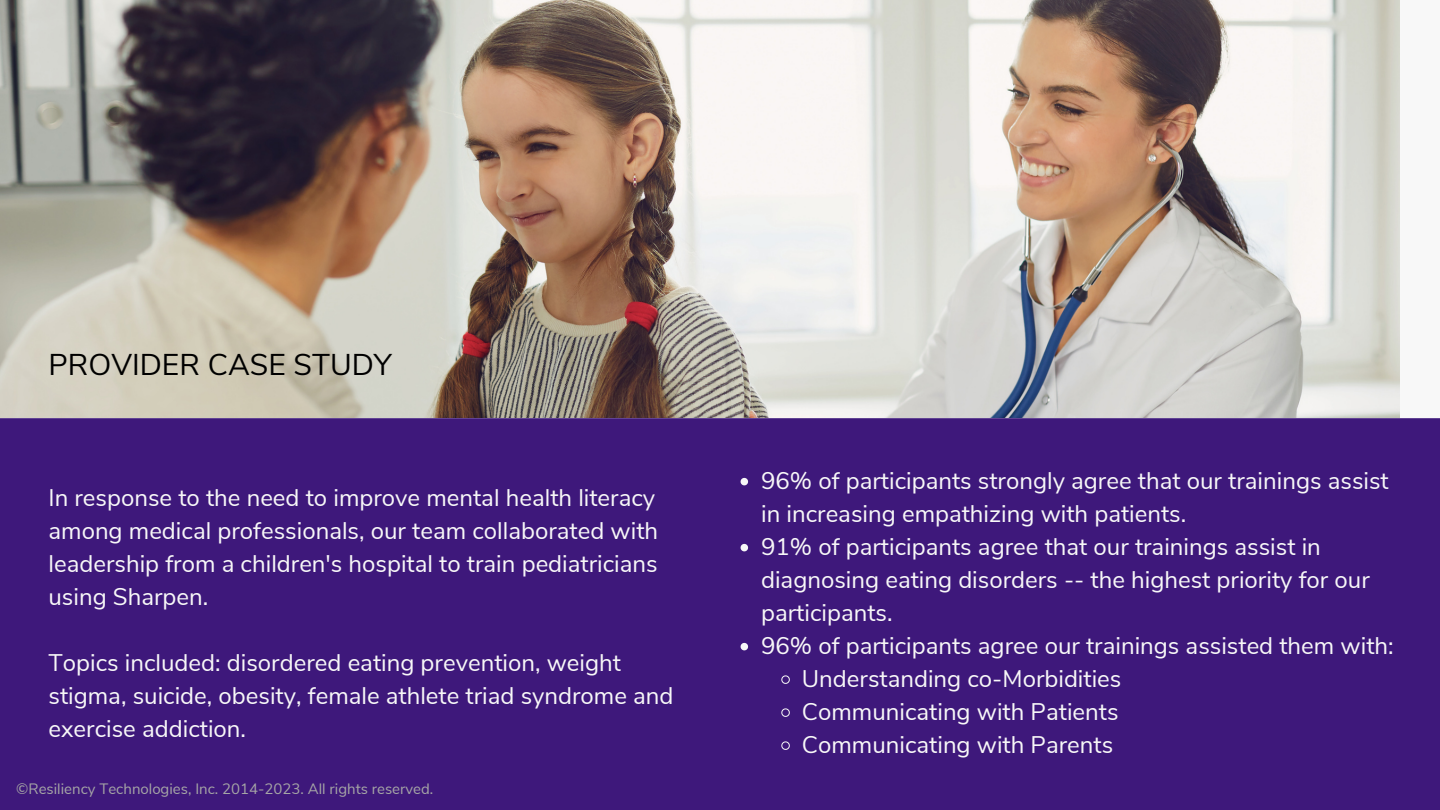
<style>
.page{position:relative;width:1440px;height:810px;background:#fff}
.page>*{position:absolute;margin:0;border:0;box-sizing:border-box;transform-origin:0 0}
.t1{font:30px "Nunito Sans";color:#000}
.t2{font:24px/33px "Nunito Sans";color:#f8f8f8}
.t3{font:15px "Nunito Sans";color:#a6a6a6}
</style>
<div class="page">
<div style="left:0;top:418px;width:1440px;height:392px;background:#3e187b"></div>
<img style="left:0;top:0;width:1400px;height:418px">
<svg style="left:741px;top:478px;width:7px;height:7px"></svg>
<svg style="left:741px;top:544px;width:7px;height:7px"></svg>
<svg style="left:741px;top:643px;width:7px;height:7px"></svg>
<svg style="left:781px;top:675px;width:9px;height:9px"></svg>
<svg style="left:781px;top:708px;width:9px;height:9px"></svg>
<svg style="left:781px;top:741px;width:9px;height:9px"></svg>
<p class="t1" style="left:49px;top:345px;width:345px">PROVIDER CASE STUDY</p>
<p class="t2" style="left:49px;top:481px;width:611px;text-align:justify">In response to the need to improve mental health literacy among medical professionals, our team collaborated with leadership from a children's hospital to train pediatricians using Sharpen.</p>
<p class="t2" style="left:49px;top:646px;width:627px">Topics included: disordered eating prevention, weight stigma, suicide, obesity, female athlete triad syndrome and exercise addiction.</p>
<p class="t3" style="left:16px;top:778px;width:419px">©Resiliency Technologies, Inc. 2014-2023. All rights reserved.</p>
<p class="t2" style="left:761px;top:465px;width:629px">96% of participants strongly agree that our trainings assist in increasing empathizing with patients.</p>
<p class="t2" style="left:761px;top:531px;width:610px">91% of participants agree that our trainings assist in diagnosing eating disorders -- the highest priority for our participants.</p>
<p class="t2" style="left:761px;top:630px;width:634px">96% of participants agree our trainings assisted them with:</p>
<p class="t2" style="left:802px;top:663px;width:321px">Understanding co-Morbidities</p>
<p class="t2" style="left:802px;top:696px;width:318px">Communicating with Patients</p>
<p class="t2" style="left:802px;top:729px;width:313px">Communicating with Parents</p>
</div>
